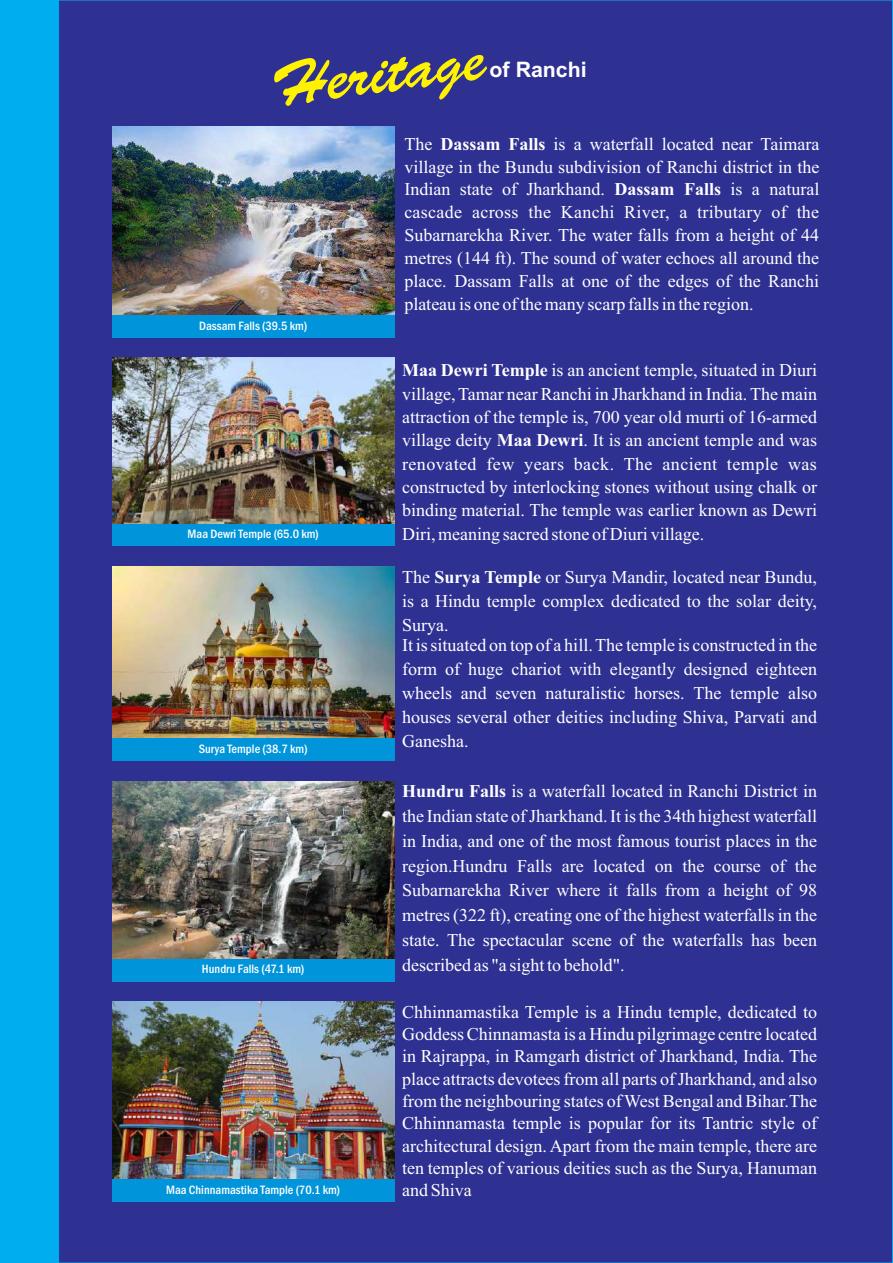
<style>
.page{position:relative;width:893px;height:1263px;background:#fff}
.page>*{position:absolute;margin:0;border:0;box-sizing:border-box;transform-origin:0 0}
.t1{font:700 21.3px "Arial";color:#fff}
.t2{font:18px/22.4px "Times New Roman";color:#fff;text-align:justify}
.t3{font:500 condensed 12.45px "Franklin Gothic";color:#fff}
.s1{font-weight:700}
</style>
<div class="page">
<div style="left:0;top:0;width:893px;height:1263px;background:#2e3092;border:1px solid #00aeef"></div>
<div style="left:112px;top:315px;width:282px;height:22px;background:#0095da"></div>
<img style="left:112px;top:127px;width:282px;height:188px">
<div style="left:112px;top:523px;width:282px;height:23px;background:#0095da"></div>
<img style="left:112px;top:358px;width:282px;height:165px">
<img style="left:112px;top:781px;width:282px;height:178px">
<div style="left:112px;top:959px;width:282px;height:22px;background:#0095da"></div>
<img style="left:112px;top:566px;width:282px;height:172px">
<div style="left:112px;top:738px;width:282px;height:23px;background:#0095da"></div>
<img style="left:112px;top:1002px;width:282px;height:177px">
<div style="left:112px;top:1179px;width:282px;height:22px;background:#0095da"></div>
<svg style="left:274px;top:55px;width:213px;height:51px"></svg>
<div style="left:0;top:0;width:59px;height:1263px;background:#00aeef"></div>
<p class="t3" style="left:199px;top:321px;width:110px">Dassam Falls (39.5 km)</p>
<p class="t3" style="left:188px;top:529px;width:133px">Maa Dewri Temple (65.0 km)</p>
<p class="t3" style="left:199px;top:744px;width:110px">Surya Temple (38.7 km)</p>
<p class="t3" style="left:202px;top:964px;width:104px">Hundru Falls (47.1 km)</p>
<p class="t3" style="left:166px;top:1185px;width:175px">Maa Chinnamastika Tample (70.1 km)</p>
<p class="t1" style="left:490px;top:61px;width:99px">of Ranchi</p>
<p class="t2" style="left:404px;top:134px;width:416px;line-height:22.8px">The <span class="s1">Dassam Falls</span> is a waterfall located near Taimara village in the Bundu subdivision of Ranchi district in the Indian state of Jharkhand. <span class="s1">Dassam Falls</span> is a natural cascade across the Kanchi River, a tributary of the Subarnarekha River. The water falls from a height of 44 metres (144 ft). The sound of water echoes all around the place. Dassam Falls at one of the edges of the Ranchi plateau is one of the many scarp falls in the region.</p>
<p class="t2" style="left:402px;top:360px;width:416px;line-height:23.4px"><span class="s1">Maa Dewri Temple</span> is an ancient temple, situated in Diuri village, Tamar near Ranchi in Jharkhand in India. The main attraction of the temple is, 700 year old murti of 16-armed village deity <span class="s1">Maa Dewri</span>. It is an ancient temple and was renovated few years back. The ancient temple was constructed by interlocking stones without using chalk or binding material. The temple was earlier known as Dewri Diri, meaning sacred stone of Diuri village.</p>
<p class="t2" style="left:402px;top:566px;width:417px;line-height:24px">The <span class="s1">Surya Temple</span> or Surya Mandir, located near Bundu, is a Hindu temple complex dedicated to the solar deity, Surya.</p>
<p class="t2" style="left:402px;top:635px;width:416px;line-height:24px">It is situated on top of a hill. The temple is constructed in the form of huge chariot with elegantly designed eighteen wheels and seven naturalistic horses. The temple also houses several other deities including Shiva, Parvati and Ganesha.</p>
<p class="t2" style="left:402px;top:780px;width:416px;line-height:24.9px"><span class="s1">Hundru Falls</span> is a waterfall located in Ranchi District in the Indian state of Jharkhand. It is the 34th highest waterfall in India, and one of the most famous tourist places in the region.Hundru Falls are located on the course of the Subarnarekha River where it falls from a height of 98 metres (322 ft), creating one of the highest waterfalls in the state. The spectacular scene of the waterfalls has been described as "a sight to behold".</p>
<p class="t2" style="left:402px;top:1002px;width:416px">Chhinnamastika Temple is a Hindu temple, dedicated to Goddess Chinnamasta is a Hindu pilgrimage centre located in Rajrappa, in Ramgarh district of Jharkhand, India. The place attracts devotees from all parts of Jharkhand, and also from the neighbouring states of West Bengal and Bihar.The Chhinnamasta temple is popular for its Tantric style of architectural design. Apart from the main temple, there are ten temples of various deities such as the Surya, Hanuman and Shiva</p>
</div>
